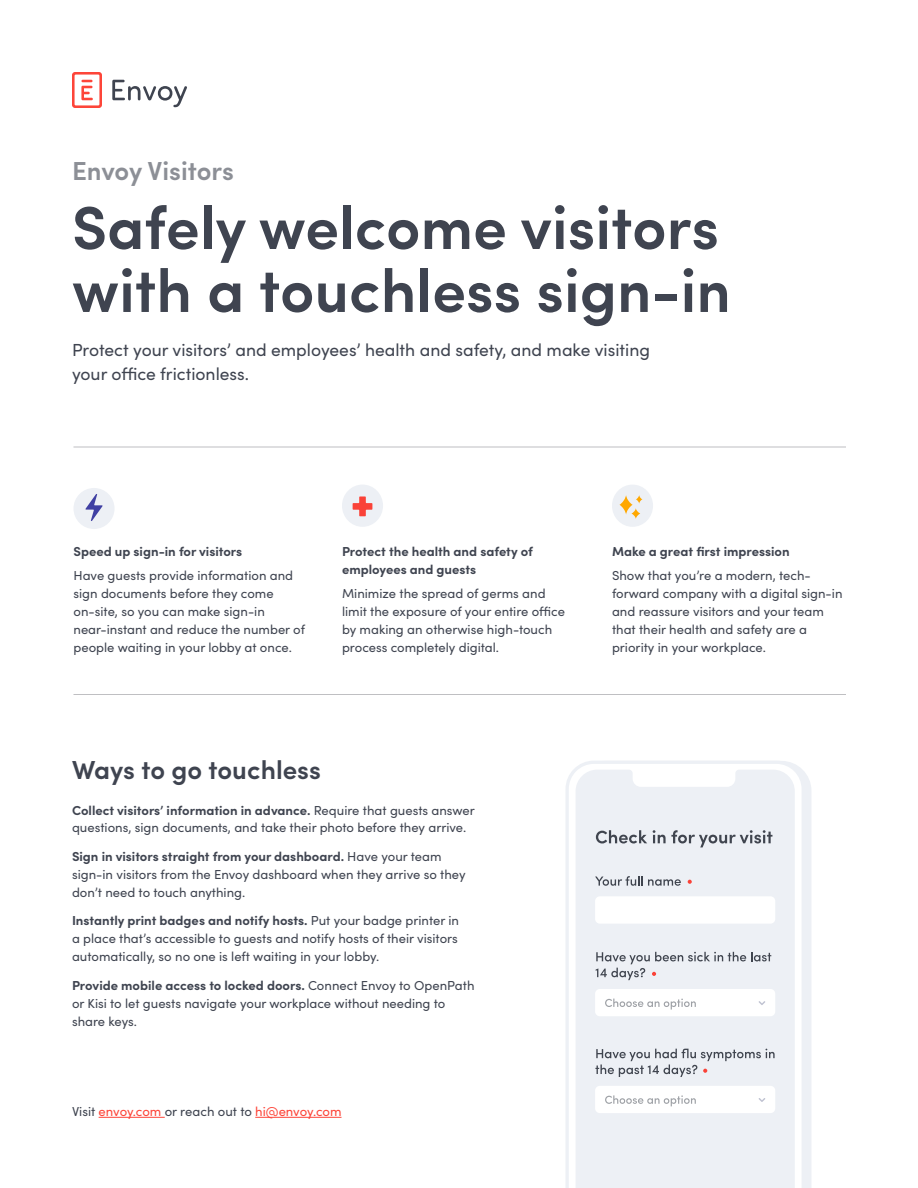
<style>
.page{position:relative;width:918px;height:1188px;background:#fff}
.page>*{position:absolute;margin:0;border:0;box-sizing:border-box;transform-origin:0 0}
.t1{font:600 60.9px/63px "Sofia Pro";color:#3f4450}
.t2{font:600 26.1px "Sofia Pro";color:#3f4450}
.t3{font:600 26.1px "Sofia Pro";letter-spacing:-.005em;color:#8c8f96}
.t4{font:17.4px/24px "Sofia Pro";color:#3f4450}
.t5{font:13.05px/18px "Sofia Pro";color:#3f4450}
.t6{font:700 13.05px/18px "Sofia Pro";color:#3f4450}
.t7{font:13.05px "Sofia Pro";color:#fd4539}
.s1{font-weight:700}
.s2{color:#3f4450}
</style>
<div class="page">
<svg style="left:112px;top:80px;width:75px;height:27px"></svg>
<svg style="left:72px;top:72px;width:30px;height:36px"></svg>
<hr style="left:99px;top:1117px;width:66px;height:1px;background:#fd4539">
<hr style="left:255px;top:1117px;width:87px;height:1px;background:#fd4539">
<hr style="left:74px;top:694px;width:772px;height:1px;background:#bfbfc2">
<hr style="left:74px;top:447px;width:772px;height:1px;background:#bfbfc2">
<div style="left:342px;top:485px;width:41px;height:42px;background:#edf0f5;border-radius:50%"></div>
<div style="left:612px;top:485px;width:41px;height:42px;background:#edf0f5;border-radius:50%"></div>
<svg style="left:620px;top:495px;width:22px;height:24px"></svg>
<svg style="left:353px;top:496px;width:19px;height:20px"></svg>
<div style="left:74px;top:488px;width:41px;height:41px;background:#edf0f5;border-radius:50%"></div>
<svg style="left:85px;top:494px;width:18px;height:27px"></svg>
<div style="left:805px;top:773px;width:6px;height:415px;background:#edf0f5"></div>
<svg style="left:566px;top:761px;width:239px;height:427px"></svg>
<div style="left:576px;top:770px;width:219px;height:418px;background:#edf0f5"></div>
<svg style="left:595px;top:876px;width:86px;height:10px"></svg>
<svg style="left:596px;top:830px;width:51px;height:14px"></svg>
<svg style="left:653px;top:830px;width:119px;height:17px;background:#c2c6cc"></svg>
<svg style="left:688px;top:880px;width:4px;height:4px"></svg>
<div style="left:595px;top:896px;width:180px;height:28px;background:#fff;border-radius:5px"></div>
<div style="left:595px;top:989px;width:180px;height:27px;background:#fff;border-radius:5px"></div>
<svg style="left:605px;top:999px;width:91px;height:11px"></svg>
<svg style="left:596px;top:952px;width:175px;height:28px;background:#d6d9de"></svg>
<svg style="left:759px;top:1001px;width:6px;height:4px"></svg>
<div style="left:595px;top:1086px;width:180px;height:27px;background:#fff;border-radius:5px"></div>
<svg style="left:605px;top:1095px;width:91px;height:11px"></svg>
<svg style="left:595px;top:1049px;width:180px;height:28px;background:#d1d4da"></svg>
<svg style="left:759px;top:1098px;width:6px;height:4px"></svg>
<h2 class="t3" style="left:72px;top:151px;width:164px">Envoy Visitors</h2>
<h1 class="t1" style="left:72px;top:192px;width:660px">Safely welcome visitors with a touchless sign-in</h1>
<h3 class="t4" style="left:72px;top:336px;width:580px">Protect your visitors’ and employees’ health and safety, and make visiting your office frictionless.</h3>
<p class="t6" style="left:74px;top:542px;width:170px">Speed up sign-in for visitors</p>
<p class="t5" style="left:74px;top:566px;width:233px">Have guests provide information and sign documents before they come on-site, so you can make sign-in near-instant and reduce the number of people waiting in your lobby at once.</p>
<p class="t6" style="left:342px;top:542px;width:192px">Protect the health and safety of employees and guests</p>
<p class="t5" style="left:342px;top:584px;width:225px">Minimize the spread of germs and limit the exposure of your entire office by making an otherwise high-touch process completely digital.</p>
<h2 class="t2" style="left:72px;top:750px;width:250px">Ways to go touchless</h2>
<p class="t5" style="left:72px;top:800px;width:404px"><span class="s1">Collect visitors’ information in advance.</span> Require that guests answer questions, sign documents, and take their photo before they arrive.</p>
<p class="t5" style="left:72px;top:847px;width:395px"><span class="s1">Sign in visitors straight from your dashboard.</span> Have your team sign-in visitors from the Envoy dashboard when they arrive so they don’t need to touch anything.</p>
<p class="t5" style="left:72px;top:911px;width:389px;text-align:justify"><span class="s1">Instantly print badges and notify hosts.</span> Put your badge printer in a place that’s accessible to guests and notify hosts of their visitors automatically, so no one is left waiting in your lobby.</p>
<p class="t5" style="left:72px;top:976px;width:404px"><span class="s1">Provide mobile access to locked doors.</span> Connect Envoy to OpenPath or Kisi to let guests navigate your workplace without needing to share keys.</p>
<p class="t7" style="left:72px;top:1102px;width:271px"><span class="s2">Visit</span> envoy.com <span class="s2">or reach out to</span> hi@envoy.com</p>
<p class="t6" style="left:612px;top:542px;width:179px">Make a great first impression</p>
<p class="t5" style="left:612px;top:566px;width:232px">Show that you’re a modern, tech&shy;forward company with a digital sign-in and reassure visitors and your team that their health and safety are a priority in your workplace.</p>
</div>
